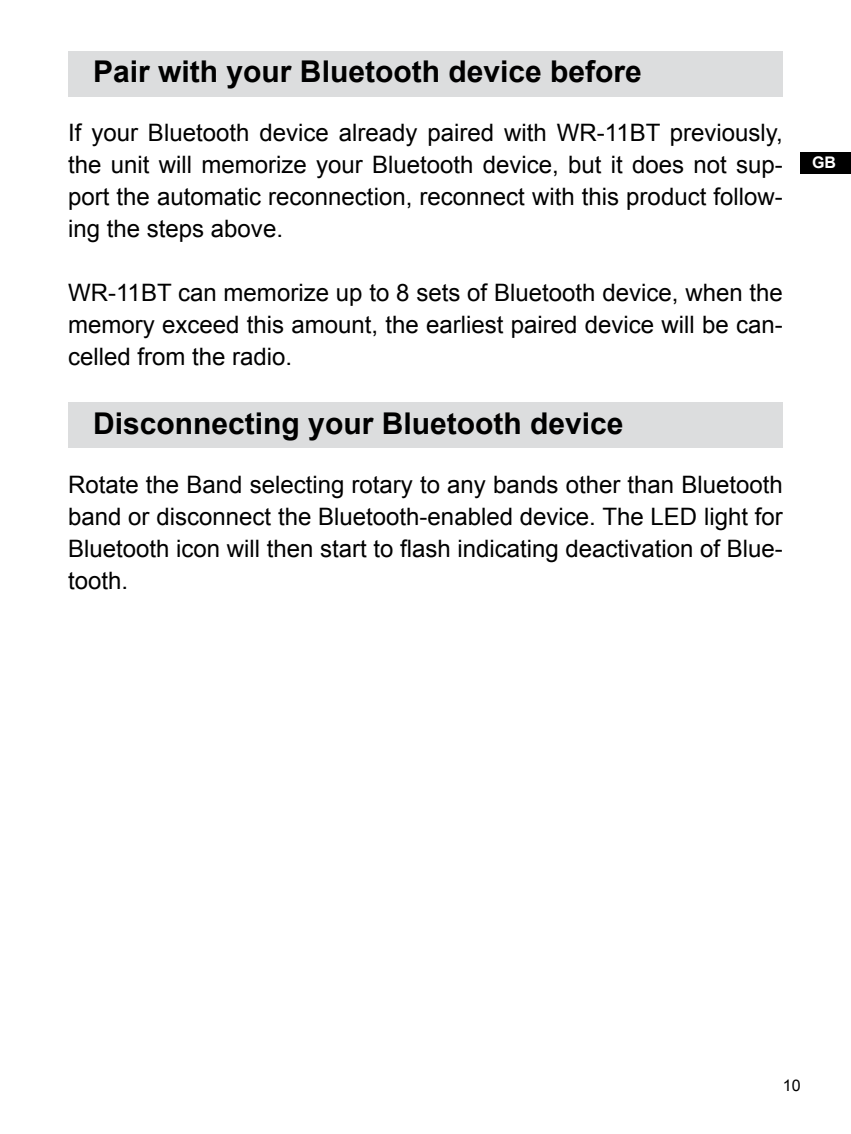
<style>
.page{position:relative;width:851px;height:1134px;background:#fff}
.page>*{position:absolute;margin:0;border:0;box-sizing:border-box;transform-origin:0 0}
.t1{font:700 30px "Arial";color:#000}
.t2{font:24px/32px "Arial";color:#000;text-align:justify}
.t3{font:16px "Arial";color:#000}
.t4{font:700 16px "Arial";color:#fff}
</style>
<div class="page">
<div style="left:800px;top:152px;width:50px;height:21px;background:#000"></div>
<div style="left:68px;top:402px;width:714px;height:46px;background:#dcddde"></div>
<div style="left:68px;top:51px;width:714px;height:45px;background:#dcddde"></div>
<p class="t1" style="left:93px;top:52px;width:550px">Pair with your Bluetooth device before</p>
<p class="t2" style="left:68px;top:117px;width:716px">If your Bluetooth device already paired with WR-11 BT previously, the unit will memorize your Bluetooth device, but it does not sup&shy;port the automatic reconnection, reconnect with this product follow&shy;ing the steps above.</p>
<p class="t2" style="left:68px;top:277px;width:716px">WR-11 BT can memorize up to 8 sets of Bluetooth device, when the memory exceed this amount, the earliest paired device will be can&shy;celled from the radio.</p>
<p class="t1" style="left:93px;top:404px;width:532px">Disconnecting your Bluetooth device</p>
<p class="t2" style="left:68px;top:469px;width:716px">Rotate the Band selecting rotary to any bands other than Bluetooth band or disconnect the Bluetooth-enabled device. The LED light for Bluetooth icon will then start to flash indicating deactivation of Blue&shy;tooth.</p>
<p class="t4" style="left:811px;top:152px;width:25px">GB</p>
<p class="t3" style="left:782px;top:1075px;width:19px">1 0</p>
</div>
